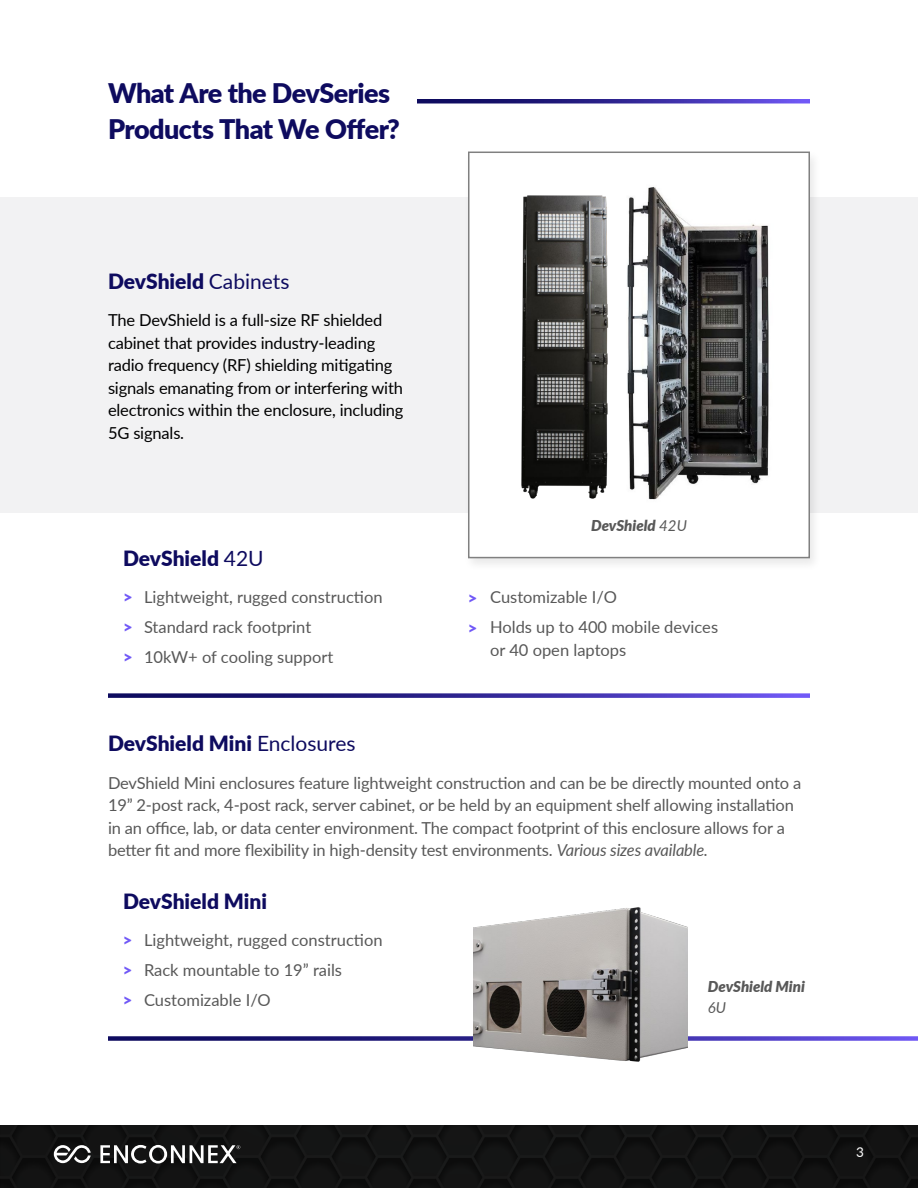
<style>
.page{position:relative;width:918px;height:1188px;background:#fff}
.page>*{position:absolute;margin:0;border:0;box-sizing:border-box;transform-origin:0 0}
.t1{font:900 27px/36px "Lato";letter-spacing:-.02em;color:#0e0b5f}
.t2{font:900 21px "Lato";color:#0e0b5f}
.t3{font:16.5px/30px "Lato";letter-spacing:-.01em;color:#585858}
.t4{font:16.5px/22.5px "Lato";letter-spacing:-.01em;color:#000}
.t5{font:900 16.5px/30px "Lato";color:#7159f7;text-align:justify}
.t6{font:italic 900 15px "Lato";color:#585858}
.t7{font:italic 15px "Lato";color:#585858}
.t8{font:13.5px "Lato";color:#fff}
.s1{font-weight:400}
.s2{font-style:italic}
</style>
<div class="page">
<div style="left:0;top:1125px;width:918px;height:63px;background:#131313"></div>
<svg style="left:108px;top:1036px;width:810px;height:5px;background:#453c9f"></svg>
<svg style="left:108px;top:693px;width:702px;height:5px;background:#473da2"></svg>
<div style="left:0;top:197px;width:918px;height:316px;background:#f2f2f3"></div>
<div style="left:463px;top:149px;width:359px;height:423px;background:#000;opacity:.09"></div>
<div style="left:468px;top:152px;width:342px;height:406px;background:#fff;border:2px solid #808080"></div>
<img style="left:521px;top:195px;width:88px;height:304px">
<img style="left:627px;top:187px;width:142px;height:313px">
<svg style="left:417px;top:99px;width:393px;height:4px;background:#332898"></svg>
<svg style="left:54px;top:1145px;width:37px;height:18px"></svg>
<svg style="left:100px;top:1145px;width:140px;height:19px"></svg>
<img style="left:473px;top:907px;width:215px;height:155px">
<h1 class="t1" style="left:108px;top:74px;width:293px">What Are the DevSeries<br>Products That We Offer?</h1>
<p class="t2" style="left:108px;top:265px;width:183px">DevShield <span class="s1">Cabinets</span></p>
<p class="t4" style="left:108px;top:308px;width:297px">The DevShield is a full-size RF shielded cabinet that provides industry-leading radio frequency (RF) shielding mitigating signals emanating from or interfering with electronics within the enclosure, including 5G signals.</p>
<p class="t2" style="left:123px;top:542px;width:142px">DevShield <span class="s1">42U</span></p>
<p class="t6" style="left:591px;top:515px;width:97px">DevShield <span class="s1">42U</span></p>
<p class="t5" style="left:123px;top:582px;width:11px">&gt; &gt; &gt;</p>
<p class="t3" style="left:144px;top:582px;width:240px">Lightweight, rugged construction<br>Standard rack footprint<br>10kW+ of cooling support</p>
<p class="t3" style="left:490px;top:582px;width:230px">Customizable I/O<br>Holds up to 400 mobile devices</p>
<p class="t5" style="left:468px;top:582px;width:11px">&gt; &gt;</p>
<p class="t3" style="left:490px;top:634px;width:138px">or 40 open laptops</p>
<p class="t2" style="left:108px;top:727px;width:249px">DevShield Mini <span class="s1">Enclosures</span></p>
<p class="t3" style="left:108px;top:771px;width:695px;line-height:22.5px">DevShield Mini enclosures feature lightweight construction and can be be directly mounted onto a 19” 2-post rack, 4-post rack, server cabinet, or be held by an equipment shelf allowing installation in an office, lab, or data center environment. The compact footprint of this enclosure allows for a better fit and more flexibility in high-density test environments. <span class="s2">Various sizes available.</span></p>
<p class="t2" style="left:123px;top:885px;width:146px">DevShield Mini</p>
<p class="t5" style="left:123px;top:925px;width:11px">&gt; &gt; &gt;</p>
<p class="t3" style="left:144px;top:925px;width:240px">Lightweight, rugged construction<br>Rack mountable to 19” rails<br>Customizable I/O</p>
<p class="t6" style="left:708px;top:975px;width:99px">DevShield Mini</p>
<p class="t7" style="left:708px;top:996px;width:20px">6U</p>
<p class="t8" style="left:856px;top:1143px;width:9px">3</p>
</div>
